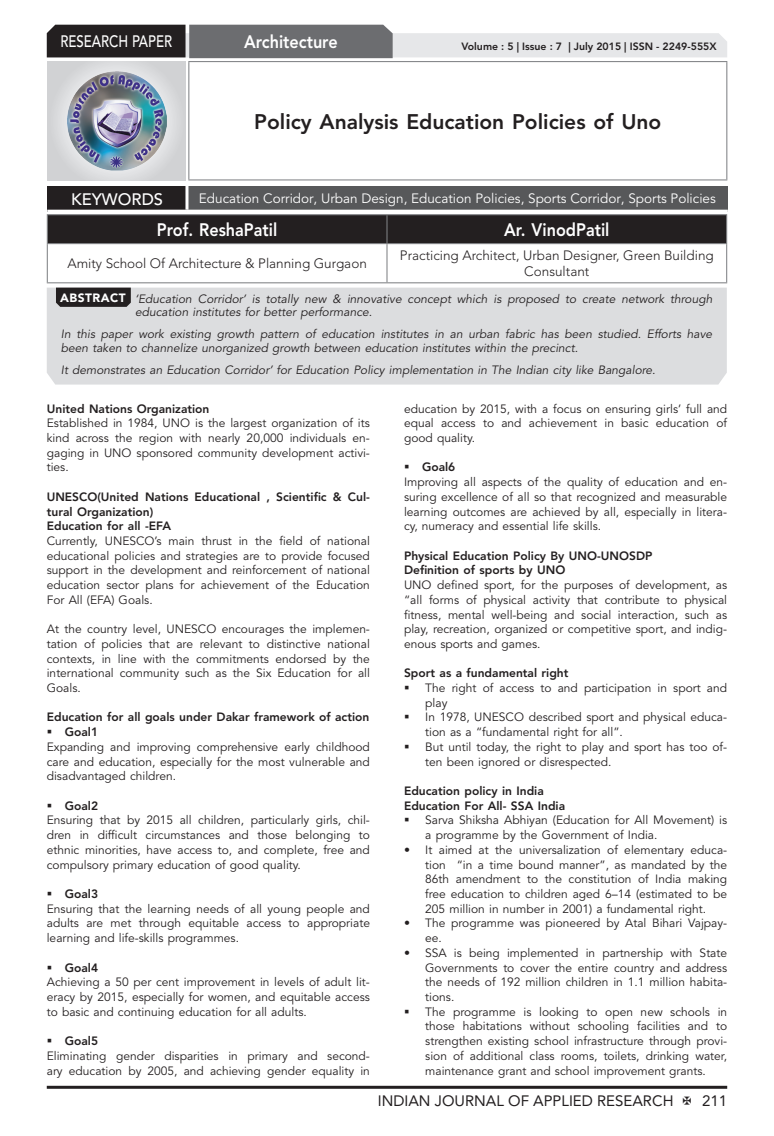
<style>
.page{position:relative;width:774px;height:1136px;background:#fff}
.page>*{position:absolute;margin:0;border:0;box-sizing:border-box;transform-origin:0 0}
.IJAR_Articles_Head{font:800 21px "Avenir LT Std";color:#231f20}
.IJAR_Author_Name{font:800 18px "Avenir LT Std";color:#fff;scale:.9 1}
.IJAR_Address{font:500 16.5px "Avenir LT Std";color:#fff;scale:.8 1}
.IJAR_Address-2{font:500 16.5px "Avenir LT Std";color:#fff}
.t1{font:15px "Avenir LT Std";color:#231f20}
.IJAR_Address-3{font:300 13.5px/16.2px "Avenir LT Std";color:#231f20;text-align:center}
.IJAR_Address-4{font:13.5px "Avenir LT Std";color:#fff}
.IJAR_Body_Text{font:12px/14.7px "Avenir LT Std";color:#231f20;text-align:justify}
.IJAR_Bullet{font:12px/14.7px "Avenir LT Std";color:#231f20}
.IJAR_Body_Text-2{font:italic 12px/13.5px "Avenir LT Std";color:#231f20}
.IJAR_Bold{font:800 12px/14.7px "Avenir LT Std";color:#231f20}
.t2{font:900 12px "Avenir LT Std";letter-spacing:.04em;color:#fff}
.t3{font:800 10.5px "Avenir LT Std";color:#231f20}
</style>
<div class="page">
<hr style="left:47px;top:1085px;width:680px;height:3px;background:#231f20">
<div style="left:48px;top:62px;width:137px;height:118px;background:linear-gradient(to right,#d9dadc,#d8d9db)"></div>
<img style="left:68px;top:71px;width:99px;height:100px">
<svg style="left:47px;top:25px;width:680px;height:33px;background:#9e9e9f"></svg>
<hr style="left:188px;top:61px;width:539px;height:1px;background:#808285">
<hr style="left:188px;top:62px;width:1px;height:117px;background:#808285">
<hr style="left:726px;top:62px;width:1px;height:117px;background:#808285">
<hr style="left:188px;top:179px;width:539px;height:1px;background:#808285">
<hr style="left:47px;top:214px;width:340px;height:1px;background:#808285">
<hr style="left:387px;top:214px;width:340px;height:1px;background:#808285">
<div style="left:47px;top:215px;width:680px;height:28px;background:#231f20"></div>
<hr style="left:47px;top:243px;width:340px;height:1px;background:#808285">
<hr style="left:47px;top:244px;width:1px;height:38px;background:#808285">
<hr style="left:387px;top:243px;width:340px;height:1px;background:#808285">
<hr style="left:386px;top:244px;width:1px;height:38px;background:#808285">
<hr style="left:726px;top:244px;width:1px;height:38px;background:#808285">
<hr style="left:47px;top:282px;width:340px;height:1px;background:#808285">
<hr style="left:387px;top:282px;width:340px;height:1px;background:#808285">
<div style="left:47px;top:186px;width:140px;height:25px;background:#231f20"></div>
<div style="left:187px;top:186px;width:541px;height:25px;background:#57585a"></div>
<hr style="left:185px;top:186px;width:3px;height:24px;background:#fff">
<hr style="left:47px;top:210px;width:140px;height:3px;background:#fff">
<hr style="left:187px;top:210px;width:541px;height:3px;background:#fff">
<div style="left:47px;top:287px;width:680px;height:97px;background:#dcdddf"></div>
<svg style="left:56px;top:287px;width:75px;height:20px"></svg>
<h3 class="IJAR_Address" style="left:60px;top:32px;width:141px">RESEARCH PAPER</h3>
<p class="IJAR_Author_Name" style="left:244px;top:31px;width:105px">Architecture</p>
<p class="t3" style="left:461px;top:41px;width:257px">Volume : 5 | Issue : 7 | July 2015 | ISSN - 2249-555X</p>
<p class="IJAR_Articles_Head" style="left:254px;top:109px;width:409px">Policy Analysis Education Policies of Uno</p>
<p class="IJAR_Address-2" style="left:71px;top:189px;width:94px">KEYWORDS</p>
<p class="IJAR_Address-4" style="left:199px;top:190px;width:518px">Education Corridor, Urban Design, Education Policies, Sports Corridor, Sports Policies</p>
<p class="IJAR_Author_Name" style="left:157px;top:219px;width:135px">Prof. ReshaPatil</p>
<p class="IJAR_Author_Name" style="left:504px;top:219px;width:118px">Ar. VinodPatil</p>
<p class="IJAR_Address-3" style="left:67px;top:255px;width:301px">Amity School Of Architecture &amp; Planning Gurgaon</p>
<p class="IJAR_Address-3" style="left:400px;top:247px;width:315px">Practicing Architect, Urban Designer, Green Building<br>Consultant</p>
<p class="t2" style="left:60px;top:291px;width:67px">ABSTRACT</p>
<p class="IJAR_Body_Text-2" style="left:135px;top:292px;width:579px">‘Education Corridor’ is totally new &amp; innovative concept which is proposed to create network through education institutes for better performance.</p>
<p class="IJAR_Body_Text-2" style="left:61px;top:328px;width:653px">In this paper work existing growth pattern of education institutes in an urban fabric has been studied. Efforts have been taken to channelize unorganized growth between education institutes within the precinct.</p>
<p class="IJAR_Body_Text-2" style="left:61px;top:363px;width:596px">It demonstrates an Education Corridor’ for Education Policy implementation in The Indian city like Bangalore.</p>
<p class="IJAR_Bold" style="left:47px;top:401px;width:164px">United Nations Organization</p>
<p class="IJAR_Body_Text" style="left:47px;top:416px;width:325px">Established in 1984, UNO is the largest organization of its kind across the region with nearly 20,000 individuals en&shy;gaging in UNO sponsored community development activi&shy;ties.</p>
<p class="IJAR_Bold" style="left:47px;top:489px;width:325px">UNESCO(United Nations Educational , Scientific &amp; Cul&shy;tural Organization)</p>
<p class="IJAR_Bold" style="left:47px;top:518px;width:126px">Education for all -EFA</p>
<p class="IJAR_Body_Text" style="left:47px;top:533px;width:325px">Currently, UNESCO’s main thrust in the field of national educational policies and strategies are to provide focused support in the development and reinforcement of national education sector plans for achievement of the Education For All (EFA) Goals.</p>
<p class="IJAR_Body_Text" style="left:47px;top:622px;width:325px">At the country level, UNESCO encourages the implemen&shy;tation of policies that are relevant to distinctive national contexts, in line with the commitments endorsed by the international community such as the Six Education for all Goals.</p>
<p class="IJAR_Bold" style="left:47px;top:710px;width:324px">Education for all goals under Dakar framework of action</p>
<p class="IJAR_Bold" style="left:47px;top:724px;width:53px">▪ Goal1</p>
<p class="IJAR_Body_Text" style="left:47px;top:739px;width:325px">Expanding and improving comprehensive early childhood care and education, especially for the most vulnerable and disadvantaged children.</p>
<p class="IJAR_Bold" style="left:47px;top:798px;width:53px">▪ Goal2</p>
<p class="IJAR_Body_Text" style="left:47px;top:813px;width:325px">Ensuring that by 2015 all children, particularly girls, chil&shy;dren in difficult circumstances and those belonging to ethnic minorities, have access to, and complete, free and compulsory primary education of good quality.</p>
<p class="IJAR_Bold" style="left:47px;top:886px;width:53px">▪ Goal3</p>
<p class="IJAR_Body_Text" style="left:47px;top:901px;width:325px">Ensuring that the learning needs of all young people and adults are met through equitable access to appropriate learning and life-skills programmes.</p>
<p class="IJAR_Bold" style="left:47px;top:959px;width:53px">▪ Goal4</p>
<p class="IJAR_Body_Text" style="left:47px;top:974px;width:325px">Achieving a 50 per cent improvement in levels of adult lit&shy;eracy by 2015, especially for women, and equitable access to basic and continuing education for all adults.</p>
<p class="IJAR_Bold" style="left:47px;top:1033px;width:53px">▪ Goal5</p>
<p class="IJAR_Body_Text" style="left:47px;top:1048px;width:325px">Eliminating gender disparities in primary and second&shy;ary education by 2005, and achieving gender equality in</p>
<p class="IJAR_Body_Text" style="left:404px;top:401px;width:325px">education by 2015, with a focus on ensuring girls’ full and equal access to and achievement in basic education of good quality.</p>
<p class="IJAR_Bold" style="left:404px;top:460px;width:53px">▪ Goal6</p>
<p class="IJAR_Body_Text" style="left:404px;top:475px;width:325px">Improving all aspects of the quality of education and en&shy;suring excellence of all so that recognized and measurable learning outcomes are achieved by all, especially in litera&shy;cy, numeracy and essential life skills.</p>
<p class="IJAR_Bold" style="left:404px;top:548px;width:250px">Physical Education Policy By UNO-UNOSDP</p>
<p class="IJAR_Bold" style="left:404px;top:563px;width:163px">Definition of sports by UNO</p>
<p class="IJAR_Body_Text" style="left:404px;top:578px;width:325px">UNO defined sport, for the purposes of development, as “all forms of physical activity that contribute to physical fitness, mental well-being and social interaction, such as play, recreation, organized or competitive sport, and indig&shy;enous sports and games.</p>
<p class="IJAR_Bold" style="left:404px;top:665px;width:166px">Sport as a fundamental right</p>
<p class="IJAR_Bullet" style="left:425px;top:680px;width:303px;text-indent:-21px">▪ The right of access to and participation in sport and play</p>
<p class="IJAR_Bullet" style="left:425px;top:710px;width:303px;text-indent:-21px">▪ In 1978, UNESCO described sport and physical educa&shy;tion as a “fundamental right for all”.</p>
<p class="IJAR_Bullet" style="left:425px;top:739px;width:303px;text-indent:-21px">▪ But until today, the right to play and sport has too of&shy;ten been ignored or disrespected.</p>
<p class="IJAR_Bold" style="left:404px;top:783px;width:141px">Education policy in India</p>
<p class="IJAR_Bold" style="left:404px;top:798px;width:163px">Education For All- SSA India</p>
<p class="IJAR_Bullet" style="left:425px;top:813px;width:303px;text-indent:-21px">▪ Sarva Shiksha Abhiyan (Education for All Movement) is a programme by the Government of India.</p>
<p class="IJAR_Bullet" style="left:425px;top:842px;width:303px;text-align:justify;text-indent:-21px">• It aimed at the universalization of elementary educa&shy;tion “in a time bound manner”, as mandated by the 86th amendment to the constitution of India making free education to children aged 6–14 (estimated to be 205 million in number in 2001) a fundamental right.</p>
<p class="IJAR_Bullet" style="left:425px;top:916px;width:303px;text-indent:-21px">• The programme was pioneered by Atal Bihari Vajpay&shy;ee.</p>
<p class="IJAR_Bullet" style="left:425px;top:945px;width:303px;text-align:justify;text-indent:-21px">• SSA is being implemented in partnership with State Governments to cover the entire country and address the needs of 192 million children in 1.1 million habita&shy;tions.</p>
<p class="IJAR_Bullet" style="left:425px;top:1004px;width:303px;text-align:justify;text-indent:-21px">▪ The programme is looking to open new schools in those habitations without schooling facilities and to strengthen existing school infrastructure through provi&shy;sion of additional class rooms, toilets, drinking water, maintenance grant and school improvement grants.</p>
<p class="t1" style="left:378px;top:1091px;width:297px">INDIAN JOURNAL OF APPLIED RESEARCH</p>
<p class="t1" style="left:702px;top:1091px;width:27px">211</p>
</div>
